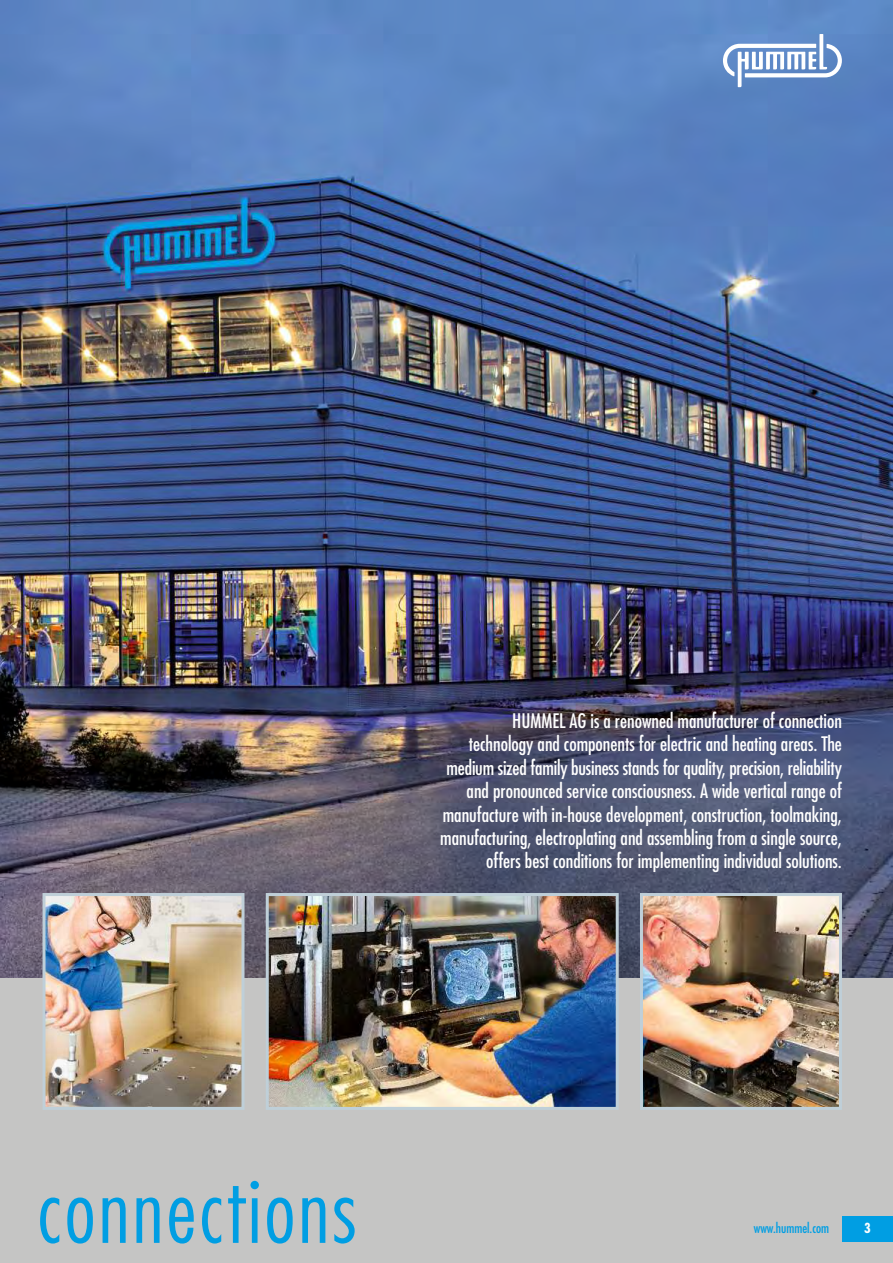
<style>
.page{position:relative;width:893px;height:1263px;background:#fff}
.page>*{position:absolute;margin:0;border:0;box-sizing:border-box;transform-origin:0 0}
.t1{font:300 condensed 87px "Futura Std";letter-spacing:.035em;color:#009ee3}
.t2{font:condensed 19.5px/23.4px "Futura Std";color:#fff;text-align:right}
.t3{font:condensed 13.5px "Futura Std";color:#009ee3}
.t4{font:700 condensed 13.5px "Futura Std";color:#fff}
</style>
<div class="page">
<img style="left:0;top:0;width:893px;height:978px">
<div style="left:0;top:978px;width:893px;height:285px;background:#c5c5c4"></div>
<div style="left:842px;top:1216px;width:51px;height:26px;background:#009ee3"></div>
<img style="left:47px;top:897px;width:193px;height:209px">
<div style="left:43px;top:893px;width:201px;height:217px;border:3px solid #bfcfd8"></div>
<img style="left:270px;top:897px;width:345px;height:209px">
<div style="left:266px;top:893px;width:353px;height:217px;border:3px solid #bfcfd8"></div>
<img style="left:644px;top:897px;width:194px;height:209px">
<div style="left:640px;top:893px;width:202px;height:217px;border:3px solid #bfcfd8"></div>
<svg style="left:723px;top:34px;width:119px;height:53px"></svg>
<p class="t2" style="left:440px;top:710px;width:403px">HUMMEL AG is a renowned manufacturer of connection<br>technology and components for electric and heating areas. The medium sized family business stands for quality, precision, reliability and pronounced service consciousness. A wide vertical range of manufacture with in-house development, construction, toolmaking, manufacturing, electroplating and assembling from a single source, offers best conditions for implementing individual solutions.</p>
<h1 class="t1" style="left:37px;top:1173px;width:321px">connections</h1>
<p class="t3" style="left:754px;top:1222px;width:77px">www.hummel.com</p>
<p class="t4" style="left:864px;top:1222px;width:8px">3</p>
</div>
